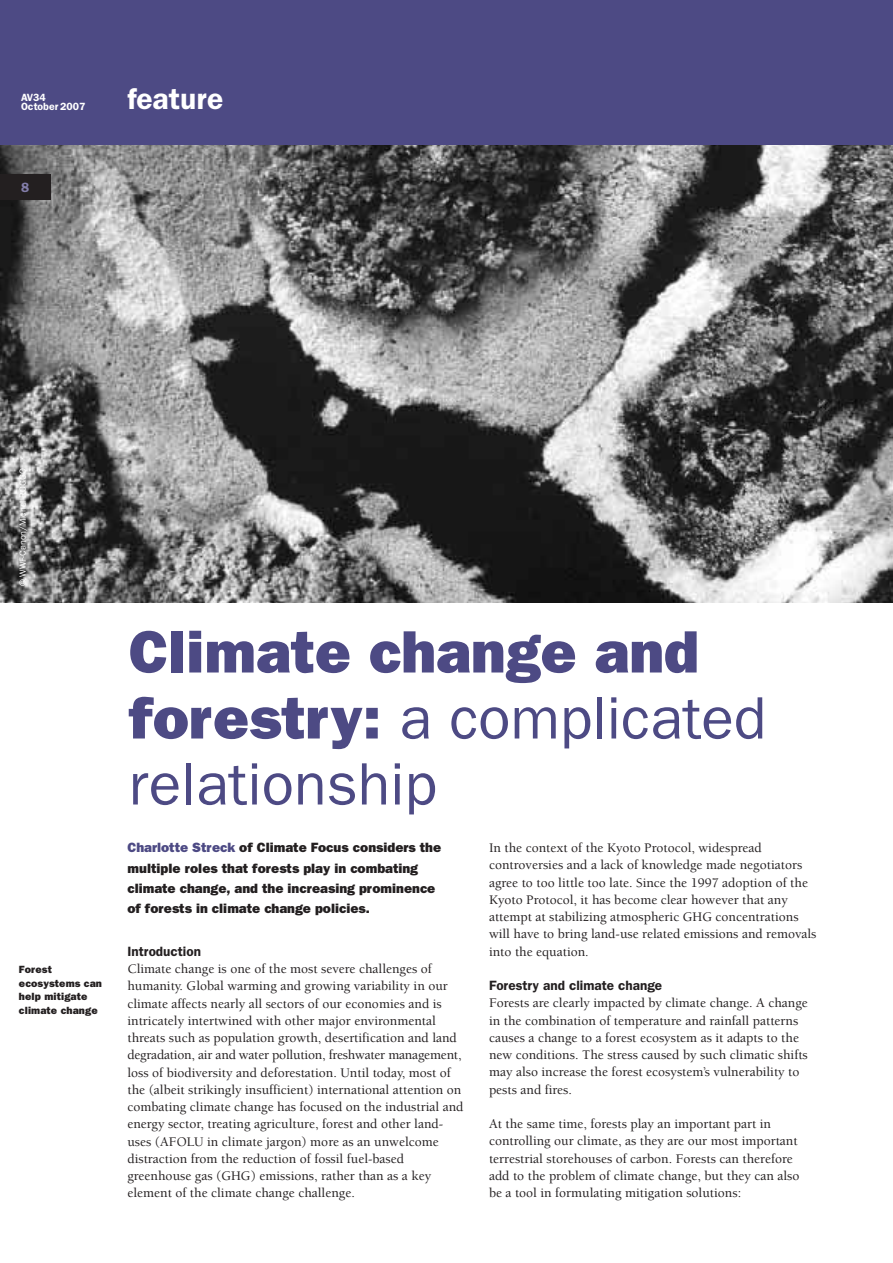
<style>
.page{position:relative;width:893px;height:1263px;background:#fff}
.page>*{position:absolute;margin:0;border:0;box-sizing:border-box;transform-origin:0 0}
.t1{font:800 60px/66px "Franklin Gothic";color:#4d4a84}
.t2{font:600 30px "Franklin Gothic";color:#fff}
.t3{font:500 13.5px/17.2px "Berkeley";color:#231f20}
.t4{font:800 13.5px/20.2px "Franklin Gothic";color:#231f20}
.t5{font:600 13.5px "Franklin Gothic";color:#231f20}
.t6{font:600 13.5px "Franklin Gothic";color:#837eaa}
.t7{font:800 10.5px/13.5px "Franklin Gothic";letter-spacing:.01em;color:#231f20}
.t8{font:600 10.5px/9px "Franklin Gothic";color:#fff}
.t9{font:9px "Franklin Gothic";color:#fff}
.s1{font-weight:400}
.s2{color:#4d4a84}
</style>
<div class="page">
<img style="left:0;top:145px;width:892px;height:457px">
<div style="left:0;top:174px;width:51px;height:26px;background:#231f20"></div>
<div style="left:0;top:0;width:892px;height:145px;background:#4d4a84"></div>
<p class="t8" style="left:21px;top:94px;width:66px">AV34<br>October 2007</p>
<p class="t6" style="left:21px;top:183px;width:10px">8</p>
<h2 class="t2" style="left:127px;top:89px;width:97px">feature</h2>
<p class="t9" style="left:20px;top:586px;width:120px;rotate:-90deg">© WWF-Canon/Michel ROGGO</p>
<p class="t7" style="left:19px;top:964px;width:85px">Forest ecosystems can help mitigate climate change</p>
<h1 class="t1" style="left:129px;top:624px;width:639px">Climate change and forestry: <span class="s1">a complicated relationship</span></h1>
<p class="t4" style="left:127px;top:839px;width:315px"><span class="s2">Charlotte Streck</span> of Climate Focus considers the multiple roles that forests play in combating climate change, and the increasing prominence of forests in climate change policies.</p>
<p class="t5" style="left:127px;top:947px;width:75px">Introduction</p>
<p class="t3" style="left:127px;top:962px;width:337px">Climate change is one of the most severe challenges of humanity. Global warming and growing variability in our climate affects nearly all sectors of our economies and is intricately intertwined with other major environmental threats such as population growth, desertification and land degradation, air and water pollution, freshwater management, loss of biodiversity and deforestation. Until today, most of the (albeit strikingly insufficient) international attention on combating climate change has focused on the industrial and energy sector, treating agriculture, forest and other land&shy;uses (AFOLU in climate jargon) more as an unwelcome distraction from the reduction of fossil fuel-based greenhouse gas (GHG) emissions, rather than as a key element of the climate change challenge.</p>
<p class="t3" style="left:489px;top:840px;width:329px">In the context of the Kyoto Protocol, widespread controversies and a lack of knowledge made negotiators agree to too little too late. Since the 1997 adoption of the Kyoto Protocol, it has become clear however that any attempt at stabilizing atmospheric GHG concentrations will have to bring land-use related emissions and removals into the equation.</p>
<p class="t5" style="left:489px;top:981px;width:175px">Forestry and climate change</p>
<p class="t3" style="left:489px;top:996px;width:320px">Forests are clearly impacted by climate change. A change in the combination of temperature and rainfall patterns causes a change to a forest ecosystem as it adapts to the new conditions. The stress caused by such climatic shifts may also increase the forest ecosystem’s vulnerability to pests and fires.</p>
<p class="t3" style="left:489px;top:1116px;width:312px">At the same time, forests play an important part in controlling our climate, as they are our most important terrestrial storehouses of carbon. Forests can therefore add to the problem of climate change, but they can also be a tool in formulating mitigation solutions:</p>
</div>
